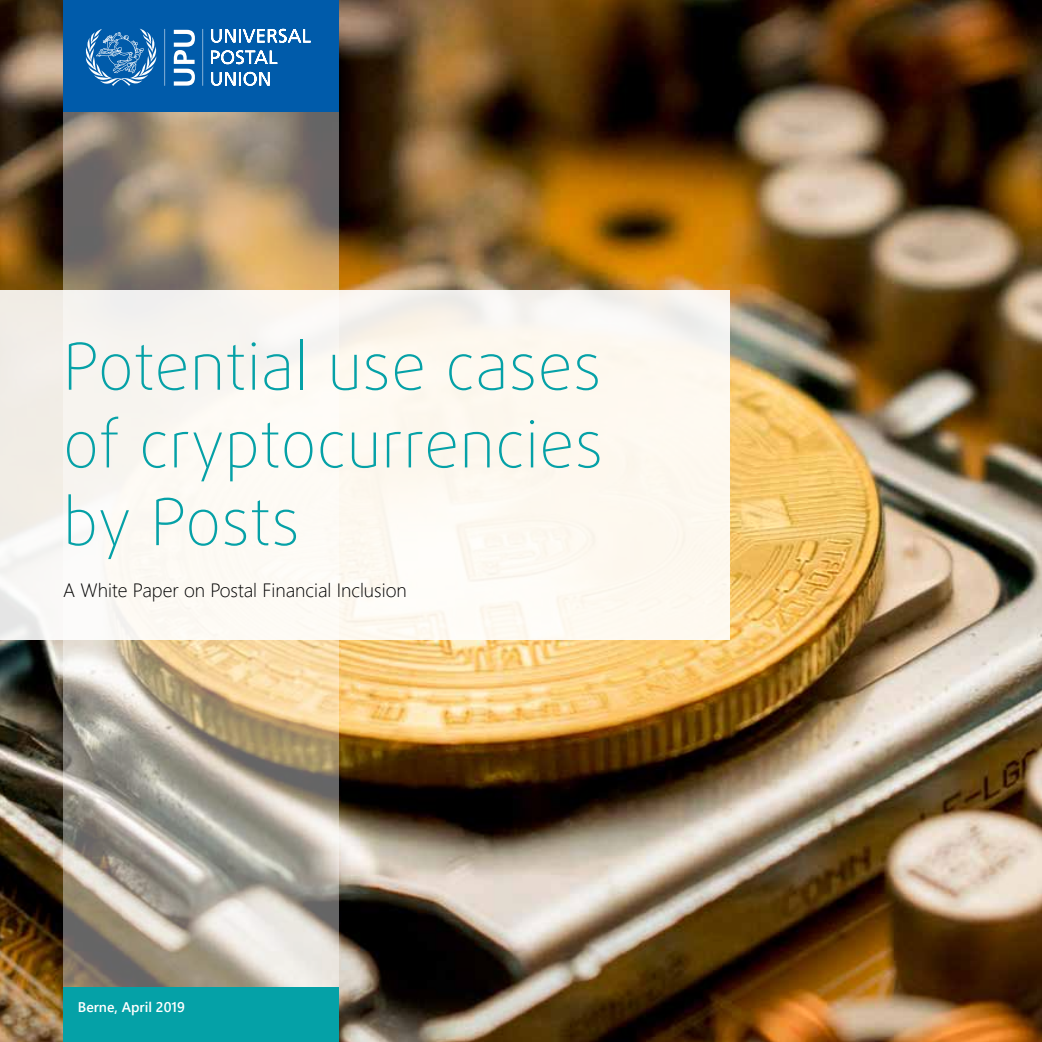
<style>
.page{position:relative;width:1042px;height:1042px;background:#fff}
.page>*{position:absolute;margin:0;border:0;box-sizing:border-box;transform-origin:0 0}
.t1{font:100 64.75px/77.7px "Daxline Pro";color:#05a1a7;text-align:justify}
.t2{font:300 19.25px "Segoe UI";color:#000}
.t3{font:600 14px "Segoe UI";color:#fff}
</style>
<div class="page">
<img style="left:0;top:0;width:1042px;height:1042px">
<svg style="left:63px;top:112px;width:276px;height:875px;background:#aea18b"></svg>
<div style="left:63px;top:0;width:276px;height:112px;background:#005baa"></div>
<svg style="left:86px;top:29px;width:225px;height:57px"></svg>
<div style="left:63px;top:987px;width:276px;height:55px;background:#05a1a7"></div>
<div style="left:0;top:290px;width:729px;height:350px;background:#fdf9f1"></div>
<p class="t1" style="left:63px;top:328px;width:542px">Potential use cases of cryptocurrencies by Posts</p>
<p class="t2" style="left:63px;top:572px;width:345px">A White Paper on Postal Financial Inclusion</p>
<p class="t3" style="left:78px;top:994px;width:109px">Berne, April 2019</p>
</div>
